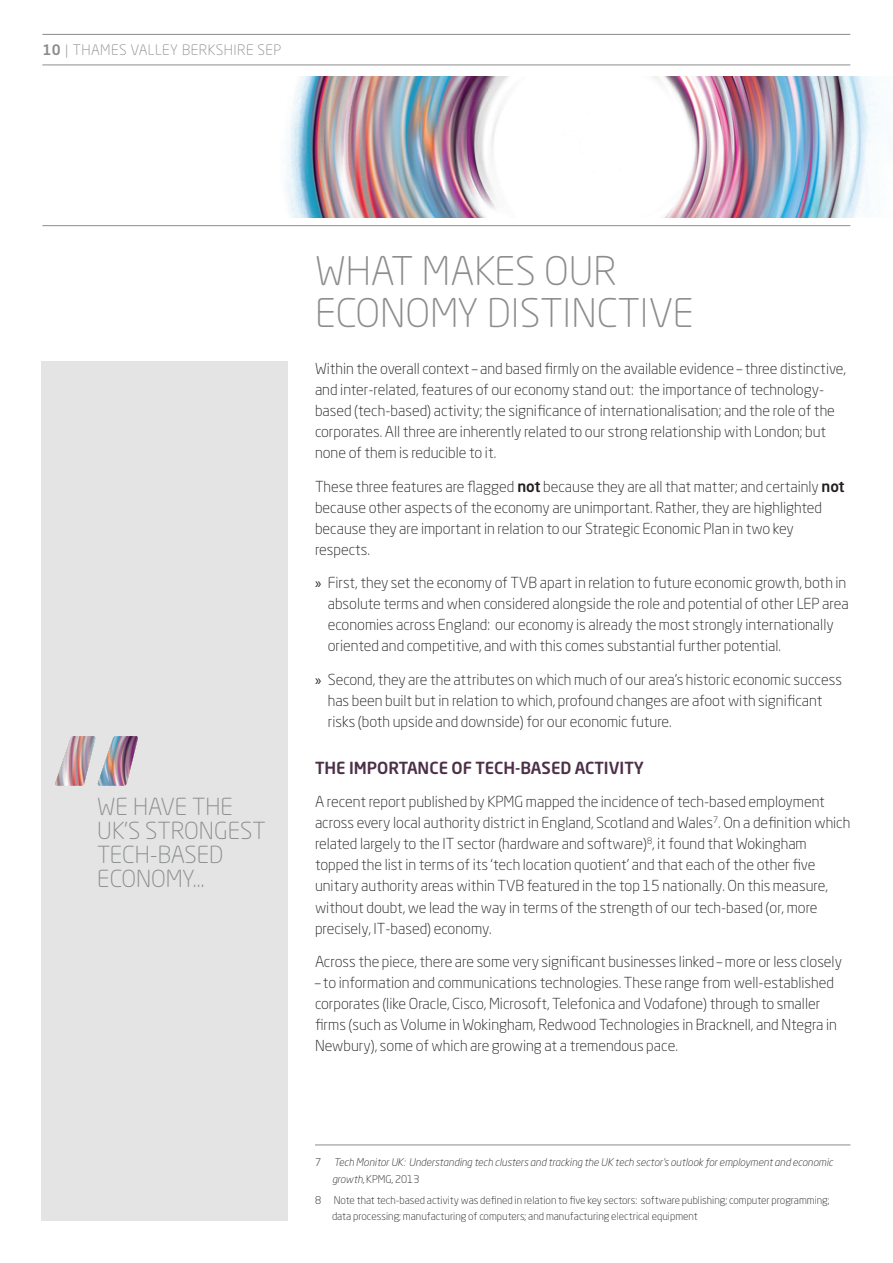
<style>
.page{position:relative;width:893px;height:1263px;background:#fff}
.page>*{position:absolute;margin:0;border:0;box-sizing:border-box;transform-origin:0 0}
.Heading_1{font:300 39px/42px "Neo Sans Std";color:#8b8d8c}
.Pullouts_-_margin{font:300 23.25px/24px "Neo Sans Std";color:#8b8d8c}
.Heading_2{font:500 16.5px "Neo Sans Std";color:#4c2f48}
.Body_text_1{font:300 15px/21px "Neo Sans Std";color:#231f20}
.t1{font:300 14.25px "Neo Sans Std";letter-spacing:.03em;color:#8b8d8c}
.Footnotes_refs{font:300 10.5px/16.5px "Neo Sans Std";color:#231f20}
.Footnotes_refs-2{font:italic 300 10.5px/16.5px "Neo Sans Std";color:#231f20}
.s1{font-weight:500}
.s2{font-family:"Myriad Pro";font-weight:400}
.s3{font-style:normal}
</style>
<div class="page">
<img style="left:285px;top:77px;width:608px;height:140px">
<hr style="left:42px;top:34px;width:808px;height:1px;background:#8b8d8c">
<hr style="left:42px;top:65px;width:808px;height:1px;background:#8b8d8c">
<hr style="left:42px;top:225px;width:808px;height:1px;background:#8b8d8c">
<div style="left:42px;top:361px;width:246px;height:859px;background:#e4e4e5"></div>
<hr style="left:315px;top:1145px;width:535px;height:1px;background:#8b8d8c">
<img style="left:55px;top:736px;width:83px;height:50px">
<p class="t1" style="left:42px;top:41px;width:240px"><span class="s1">10</span> | THAMES VALLEY BERKSHIRE SEP</p>
<p class="Pullouts_-_margin" style="left:97px;top:795px;width:170px">WE HAVE THE<br>UK’S STRONGEST<br>TECH-BASED<br>ECONOMY…</p>
<p class="Heading_1" style="left:315px;top:250px;width:380px">WHAT MAKES OUR<br>ECONOMY DISTINCTIVE</p>
<p class="Body_text_1" style="left:315px;top:358px;width:533px">Within the overall context – and based firmly on the available evidence – three distinctive, and inter-related, features of our economy stand out: the importance of technology&shy;based (tech-based) activity; the significance of internationalisation; and the role of the corporates. All three are inherently related to our strong relationship with London; but none of them is reducible to it.</p>
<p class="Body_text_1" style="left:315px;top:476px;width:531px">These three features are flagged <span class="s1">not</span> because they are all that matter; and certainly <span class="s1">not </span>because other aspects of the economy are unimportant. Rather, they are highlighted because they are important in relation to our Strategic Economic Plan in two key respects.</p>
<p class="Body_text_1" style="left:328px;top:572px;width:522px;text-indent:-13px"><span class="s2">»</span> First, they set the economy of TVB apart in relation to future economic growth, both in absolute terms and when considered alongside the role and potential of other LEP area economies across England: our economy is already the most strongly internationally oriented and competitive, and with this comes substantial further potential.</p>
<p class="Body_text_1" style="left:328px;top:669px;width:516px;text-indent:-13px"><span class="s2">»</span> Second, they are the attributes on which much of our area’s historic economic success has been built but in relation to which, profound changes are afoot with significant risks (both upside and downside) for our economic future.</p>
<p class="Heading_2" style="left:315px;top:757px;width:331px">THE IMPORTANCE OF TECH-BASED ACTIVITY</p>
<p class="Body_text_1" style="left:315px;top:791px;width:537px">A recent report published by KPMG mapped the incidence of tech-based employment across every local authority district in England, Scotland and Wales<sup>7</sup>. On a definition which related largely to the IT sector (hardware and software)<sup>8</sup>, it found that Wokingham topped the list in terms of its ‘tech location quotient’ and that each of the other five unitary authority areas within TVB featured in the top 15 nationally. On this measure, without doubt, we lead the way in terms of the strength of our tech-based (or, more precisely, IT-based) economy.</p>
<p class="Body_text_1" style="left:315px;top:951px;width:528px">Across the piece, there are some very significant businesses linked – more or less closely</p>
<p class="Body_text_1" style="left:315px;top:972px;width:524px">– to information and communications technologies. These range from well-established corporates (like Oracle, Cisco, Microsoft, Telefonica and Vodafone) through to smaller firms (such as Volume in Wokingham, Redwood Technologies in Bracknell, and Ntegra in Newbury), some of which are growing at a tremendous pace.</p>
<p class="Footnotes_refs-2" style="left:332px;top:1154px;width:503px;text-indent:-17px"><span class="s3">7</span> Tech Monitor UK: Understanding tech clusters and tracking the UK tech sector’s outlook for employment and economic growth, <span class="s3">KPMG, 2013</span></p>
<p class="Footnotes_refs" style="left:332px;top:1192px;width:499px;text-indent:-17px">8 Note that tech-based activity was defined in relation to five key sectors: software publishing; computer programming; data processing; manufacturing of computers; and manufacturing electrical equipment</p>
</div>
